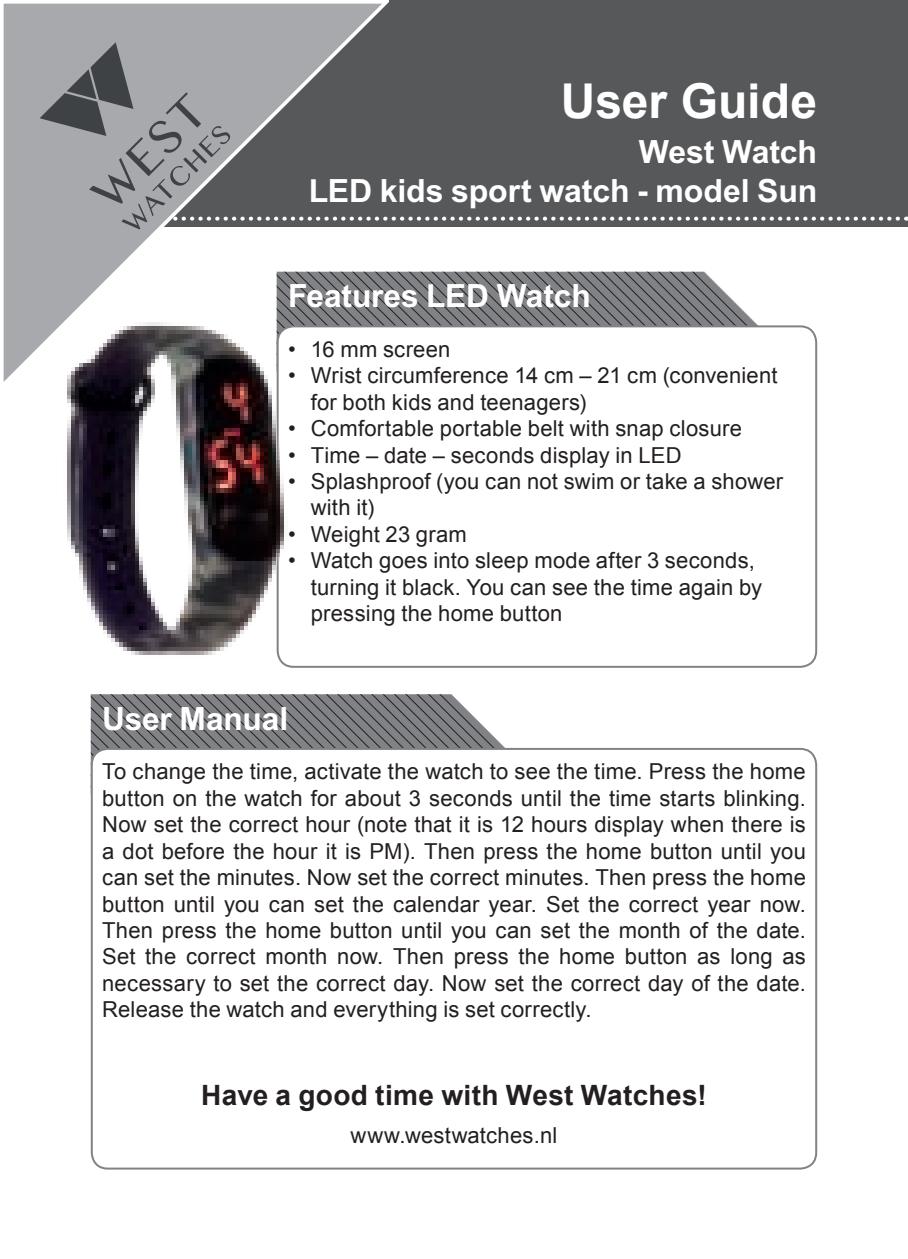
<style>
.page{position:relative;width:908px;height:1259px;background:#fff}
.page>*{position:absolute;margin:0;border:0;box-sizing:border-box;transform-origin:0 0}
.t1{font:700 48px "Arial";color:#fff}
.t2{font:700 32px/38.4px "Arial";letter-spacing:-.005em;color:#fff;text-align:right}
.t3{font:700 28px "Arial";letter-spacing:.015em;color:#231f20}
.t4{font:22px/26.4px "Arial";letter-spacing:.01em;color:#231f20}
</style>
<div class="page">
<div style="left:0;top:0;width:907px;height:226px;background:#57585a"></div>
<svg style="left:0;top:0;width:388px;height:382px"></svg>
<svg style="left:276px;top:272px;width:482px;height:53px;background:#7c7d80"></svg>
<div style="left:277px;top:326px;width:538px;height:341px;background:#fff;border-radius:16px"></div>
<div style="left:276px;top:325px;width:540px;height:343px;border:2px solid #808285;border-radius:16px"></div>
<img style="left:44px;top:299px;width:255px;height:369px">
<svg style="left:2px;top:42px;width:895px;height:187px"></svg>
<svg style="left:91px;top:694px;width:460px;height:66px"></svg>
<div style="left:92px;top:749px;width:723px;height:419px;background:#fff;border-radius:16px"></div>
<div style="left:91px;top:748px;width:725px;height:421px;border:2px solid #808285;border-radius:16px"></div>
<h1 class="t1" style="left:560px;top:83px;width:257px">User Guide</h1>
<h2 class="t2" style="left:308px;top:136px;width:510px">West Watch<br>LED kids sport watch - model Sun</h2>
<h2 class="t2" style="left:288px;top:280px;width:304px">Features LED Watch</h2>
<p class="t4" style="left:288px;top:338px;width:164px">• 16 mm screen</p>
<p class="t4" style="left:310px;top:364px;width:468px;text-indent:-23px">• Wrist circumference 14 cm – 21 cm (convenient for both kids and teenagers)</p>
<p class="t4" style="left:288px;top:417px;width:455px">• Comfortable portable belt with snap closure</p>
<p class="t4" style="left:288px;top:444px;width:395px">• Time – date – seconds display in LED</p>
<p class="t4" style="left:310px;top:470px;width:474px;text-indent:-23px">• Splashproof (you can not swim or take a shower with it)</p>
<p class="t4" style="left:288px;top:523px;width:180px">• Weight 23 gram</p>
<p class="t4" style="left:310px;top:549px;width:453px;text-indent:-23px">• Watch goes into sleep mode after 3 seconds, turning it black. You can see the time again by pressing the home button</p>
<h2 class="t2" style="left:102px;top:702px;width:187px">User Manual</h2>
<p class="t4" style="left:102px;top:760px;width:705px;text-align:justify">To change the time, activate the watch to see the time. Press the home button on the watch for about 3 seconds until the time starts blinking.<br>Now set the correct hour (note that it is 12 hours display when there is a dot before the hour it is PM). Then press the home button until you can set the minutes. Now set the correct minutes. Then press the home button until you can set the calendar year. Set the correct year now.<br>Then press the home button until you can set the month of the date.<br>Set the correct month now. Then press the home button as long as necessary to set the correct day. Now set the correct day of the date.<br>Release the watch and everything is set correctly.</p>
<p class="t3" style="left:201px;top:1084px;width:507px">Have a good time with West Watches!</p>
<p class="t4" style="left:350px;top:1124px;width:208px">www.westwatches.nl</p>
</div>
